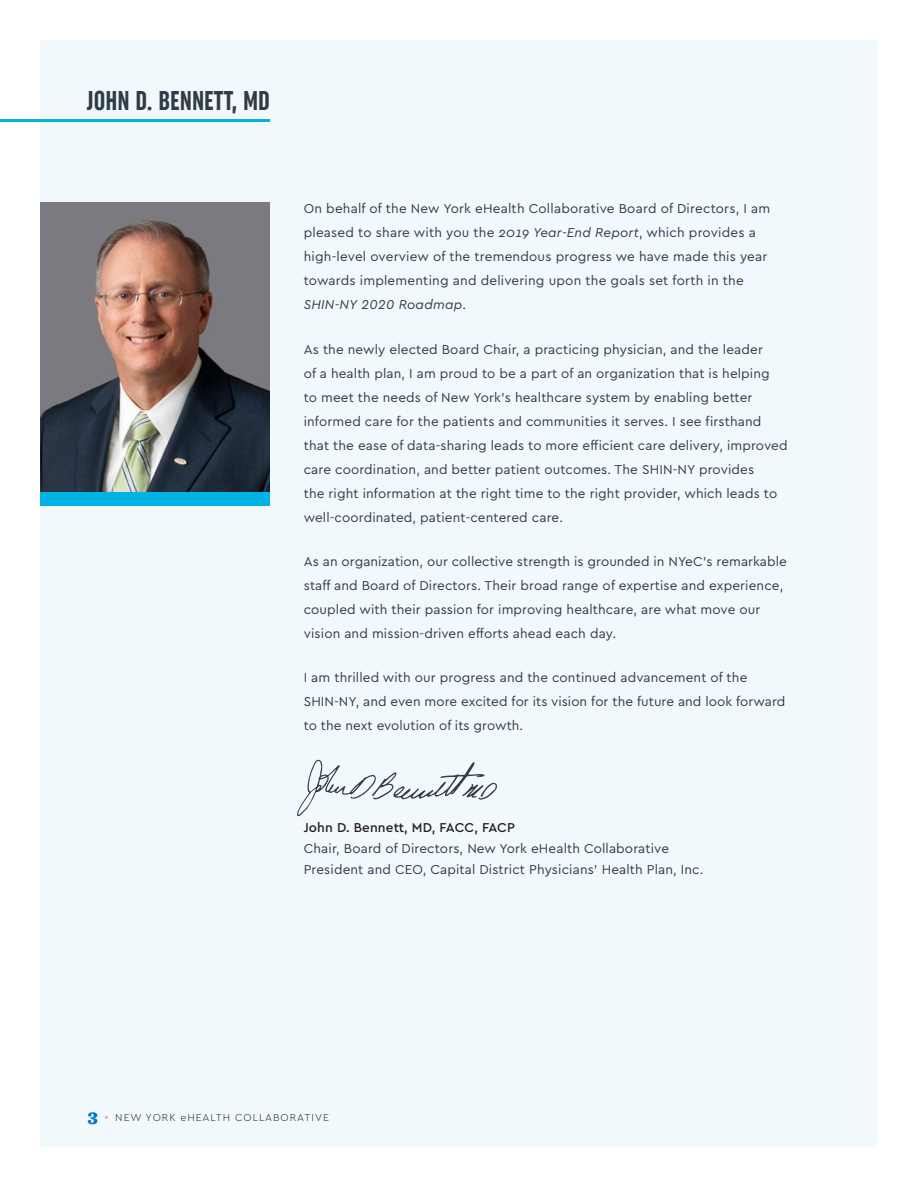
<style>
.page{position:relative;width:918px;height:1188px;background:#fff}
.page>*{position:absolute;margin:0;border:0;box-sizing:border-box;transform-origin:0 0}
.t1{font:27px "Uniform Extra Condensed 3";color:#303d48}
.t2{font:13.5px/24px "Cera GR";letter-spacing:.01em;color:#303d48}
.t3{font:500 13.5px "Cera GR";letter-spacing:.01em;color:#231f20}
.t4{font:300 10.5px "Cera GR";letter-spacing:.095em;color:#231f20}
.s1{font-style:italic}
.s2{font-family:"Sentinel";font-weight:900;font-size:18px;color:#0077bd}
.s3{font-size:13.5px;color:#bfbec3}
</style>
<div class="page">
<div style="left:40px;top:40px;width:838px;height:1108px;background:#f2f9fc"></div>
<hr style="left:0;top:119px;width:270px;height:3px;background:#00b3e4">
<img style="left:40px;top:202px;width:230px;height:290px">
<div style="left:40px;top:492px;width:230px;height:14px;background:#00b3e4"></div>
<img style="left:298px;top:759px;width:199px;height:51px">
<h3 class="t1" style="left:87px;top:85px;width:185px">JOHN D. BENNETT, MD</h3>
<p class="t2" style="left:304px;top:197px;width:468px">On behalf of the New York eHealth Collaborative Board of Directors, I am pleased to share with you the <span class="s1">2019 Year-End Report</span>, which provides a high-level overview of the tremendous progress we have made this year towards implementing and delivering upon the goals set forth in the <span class="s1">SHIN-NY 2020 Roadmap</span>.</p>
<p class="t2" style="left:304px;top:337px;width:485px">As the newly elected Board Chair, a practicing physician, and the leader<br>of a health plan, I am proud to be a part of an organization that is helping<br>to meet the needs of New York’s healthcare system by enabling better informed care for the patients and communities it serves. I see firsthand that the ease of data-sharing leads to more efficient care delivery, improved care coordination, and better patient outcomes. The SHIN-NY provides<br>the right information at the right time to the right provider, which leads to well-coordinated, patient-centered care.</p>
<p class="t2" style="left:304px;top:549px;width:485px">As an organization, our collective strength is grounded in NYeC’s remarkable staff and Board of Directors. Their broad range of expertise and experience, coupled with their passion for improving healthcare, are what move our vision and mission-driven efforts ahead each day.</p>
<p class="t2" style="left:304px;top:666px;width:483px">I am thrilled with our progress and the continued advancement of the<br>SHIN-NY, and even more excited for its vision for the future and look forward to the next evolution of its growth.</p>
<p class="t3" style="left:304px;top:820px;width:213px">John D. Bennett, MD, FACC, FACP</p>
<p class="t2" style="left:304px;top:837px;width:367px">Chair, Board of Directors, New York eHealth Collaborative</p>
<p class="t2" style="left:304px;top:858px;width:401px">President and CEO, Capital District Physicians’ Health Plan, Inc.</p>
<p class="t4" style="left:88px;top:1112px;width:243px"><span class="s2">3</span> <span class="s3">•</span> NEW YORK eHEALTH COLLABORATIVE</p>
</div>
